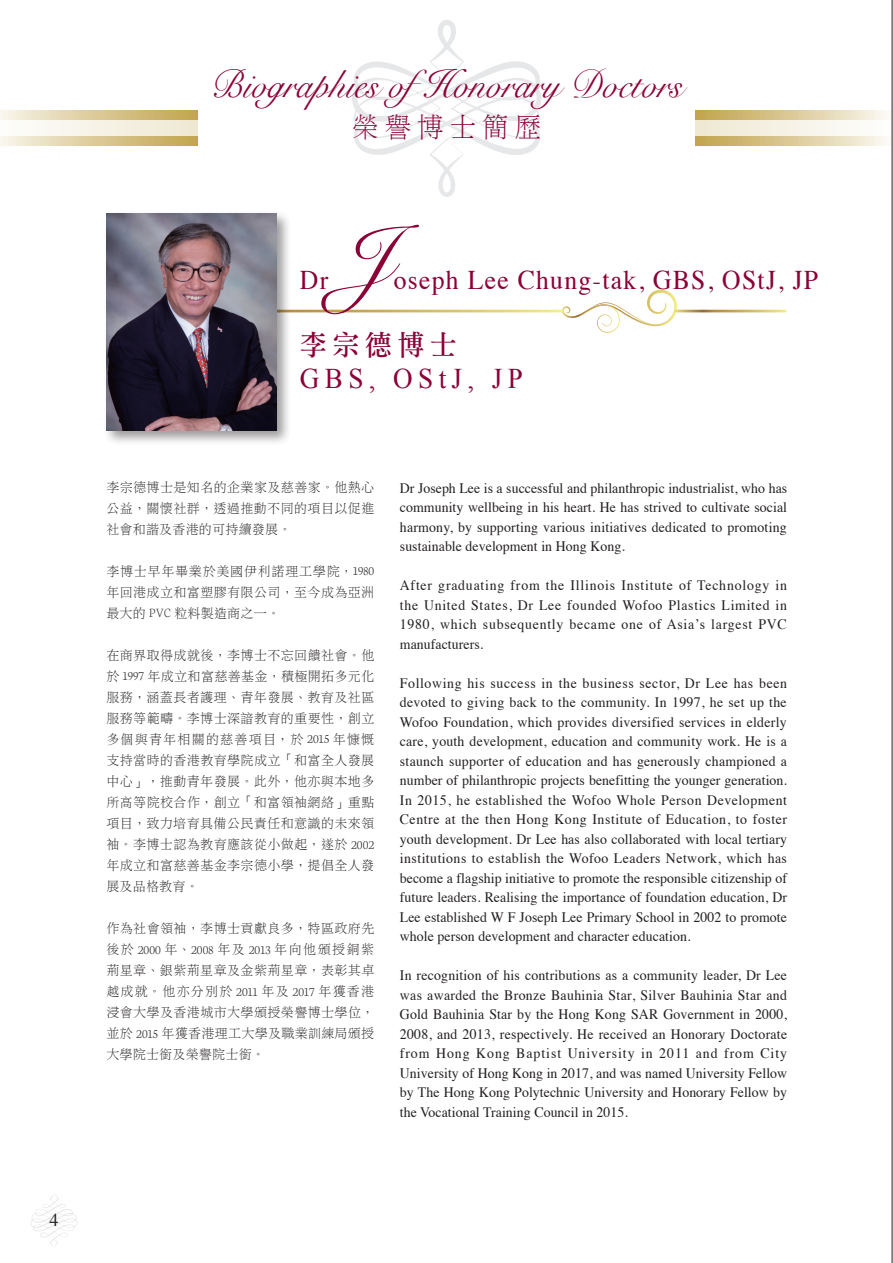
<style>
.page{position:relative;width:893px;height:1263px;background:#fff}
.page>*{position:absolute;margin:0;border:0;box-sizing:border-box;transform-origin:0 0}
.t1{font:90px "Snell Roundhand";color:#8b0036;scale:.95 1}
.t2{font:39px "Snell Roundhand";color:#8b0036;scale:.95 1}
.t3{font:28.5px "Times New Roman";letter-spacing:.2em;color:#8b0036;scale:.95 1}
.t4{font:28.5px "DF Li Song HK W3";letter-spacing:.2em;color:#8b0036;scale:.95 1}
.t5{font:28.5px "DF Li Song HK W5";letter-spacing:.2em;color:#8b0036;scale:.95 1}
.t6{font:27px "Times";letter-spacing:.05em;color:#8b0036;scale:.95 1}
.t7{font:18px "Times";color:#231f20}
.t8{font:14.4px/19.5px "Times";letter-spacing:.005em;color:#231f20;text-align:justify;scale:.96 1}
.t9{font:13.5px/21px "DF Li Song HK W3";letter-spacing:.025em;color:#231f20;text-align:justify}
.s1{font-family:"Neuton";font-weight:200}
</style>
<div class="page">
<svg style="left:30px;top:1194px;width:48px;height:52px"></svg>
<svg style="left:352px;top:20px;width:189px;height:177px"></svg>
<svg style="left:127px;top:310px;width:436px;height:2px"></svg>
<svg style="left:562px;top:290px;width:224px;height:43px"></svg>
<div style="left:103px;top:210px;width:189px;height:236px;background:#231f20;opacity:.45"></div>
<img style="left:106px;top:213px;width:170px;height:217px">
<div style="left:695px;top:111px;width:198px;height:34px;background:linear-gradient(to right,#c0a148,#fbf8f2)"></div>
<div style="left:695px;top:120px;width:198px;height:16px;background:linear-gradient(to right,#eee8d2,#fefefe)"></div>
<div style="left:0;top:111px;width:198px;height:34px;background:linear-gradient(to right,#f8f3e9,#c1a24b)"></div>
<div style="left:0;top:120px;width:198px;height:16px;background:linear-gradient(to right,#fdfdfb,#efe8d2)"></div>
<hr style="left:891px;top:0;width:1px;height:1263px;background:#231f20">
<p class="t7" style="left:49px;top:1203px;width:10px">4</p>
<h2 class="t2" style="left:210px;top:54px;width:498px">Biographies ofHonorary Doctors</h2>
<h3 class="t4" style="left:352px;top:112px;width:201px">榮譽博士簡歷</h3>
<h1 class="t1" style="left:337px;top:187px;width:104px">J</h1>
<h3 class="t6" style="left:394px;top:255px;width:448px">oseph Lee Chung-tak, GBS, OStJ, JP</h3>
<h3 class="t5" style="left:300px;top:329px;width:167px">李宗德博士</h3>
<h3 class="t3" style="left:300px;top:360px;width:236px">GBS, OStJ, JP</h3>
<h3 class="t6" style="left:300px;top:255px;width:31px">Dr</h3>
<p class="t9" style="left:106px;top:477px;width:269px">李宗德博士是知名的企業家及慈善家。他熱心公益，關懷社群，透過推動不同的項目以促進社會和諧及香港的可持續發展。</p>
<p class="t9" style="left:106px;top:561px;width:269px">李博士早年畢業於美國伊利諾理工學院，<span class="s1">1980</span>年回港成立和富塑膠有限公司，至今成為亞洲最大的 <span class="s1">PVC</span> 粒料製造商之一。</p>
<p class="t9" style="left:106px;top:645px;width:269px">在商界取得成就後，李博士不忘回饋社會。他於 <span class="s1">1997</span> 年成立和富慈善基金，積極開拓多元化服務，涵蓋長者護理、青年發展、教育及社區服務等範疇。李博士深諳教育的重要性，創立多個與青年相關的慈善項目，於 <span class="s1">2015</span> 年慷慨支持當時的香港教育學院成立「和富全人發展中心」，推動青年發展。此外，他亦與本地多所高等院校合作，創立「和富領袖網絡」重點項目，致力培育具備公民責任和意識的未來領袖。李博士認為教育應該從小做起，遂於 <span class="s1">2002</span>年成立和富慈善基金李宗德小學，提倡全人發展及品格教育。</p>
<p class="t9" style="left:106px;top:918px;width:269px">作為社會領袖，李博士貢獻良多，特區政府先後於 <span class="s1">2000</span> 年、<span class="s1">2008</span> 年及 <span class="s1">2013</span> 年向他頒授銅紫荊星章、銀紫荊星章及金紫荊星章，表彰其卓越成就。他亦分別於 <span class="s1">2011</span> 年及 <span class="s1">2017</span> 年獲香港浸會大學及香港城市大學頒授榮譽博士學位，並於 <span class="s1">2015</span> 年獲香港理工大學及職業訓練局頒授大學院士銜及榮譽院士銜。</p>
<p class="t8" style="left:400px;top:477px;width:405px">Dr Joseph Lee is a successful and philanthropic industrialist, who has community wellbeing in his heart. He has strived to cultivate social harmony, by supporting various initiatives dedicated to promoting sustainable development in Hong Kong.</p>
<p class="t8" style="left:400px;top:574px;width:405px">After graduating from the Illinois Institute of Technology in the United States, Dr Lee founded Wofoo Plastics Limited in 1980, which subsequently became one of Asia’s largest PVC manufacturers.</p>
<p class="t8" style="left:400px;top:672px;width:405px">Following his success in the business sector, Dr Lee has been devoted to giving back to the community. In 1997, he set up the Wofoo Foundation, which provides diversified services in elderly care, youth development, education and community work. He is a staunch supporter of education and has generously championed a number of philanthropic projects benefitting the younger generation.<br>In 2015, he established the Wofoo Whole Person Development Centre at the then Hong Kong Institute of Education, to foster youth development. Dr Lee has also collaborated with local tertiary institutions to establish the Wofoo Leaders Network, which has become a flagship initiative to promote the responsible citizenship of future leaders. Realising the importance of foundation education, Dr Lee established W F Joseph Lee Primary School in 2002 to promote whole person development and character education.</p>
<p class="t8" style="left:400px;top:964px;width:405px">In recognition of his contributions as a community leader, Dr Lee was awarded the Bronze Bauhinia Star, Silver Bauhinia Star and Gold Bauhinia Star by the Hong Kong SAR Government in 2000, 2008, and 2013, respectively. He received an Honorary Doctorate from Hong Kong Baptist University in 2011 and from City University of Hong Kong in 2017, and was named University Fellow by The Hong Kong Polytechnic University and Honorary Fellow by the Vocational Training Council in 2015.</p>
</div>
